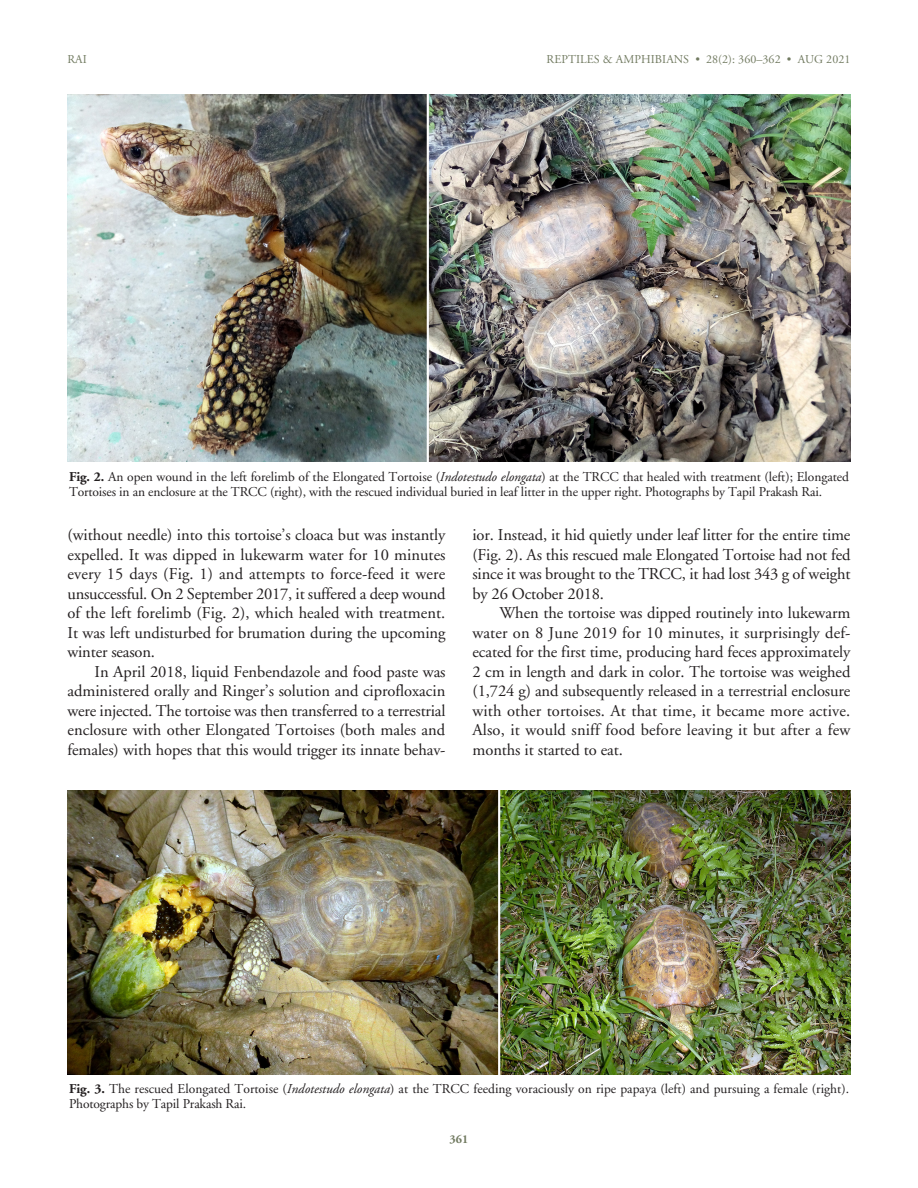
<style>
.page{position:relative;width:918px;height:1188px;background:#fff}
.page>*{position:absolute;margin:0;border:0;box-sizing:border-box;transform-origin:0 0}
.TEXT{font:16.5px/19.5px "Adobe Garamond";letter-spacing:-.005em;color:#231f20;text-align:justify}
.Figure_Caption{font:13.5px/15px "Adobe Garamond";letter-spacing:-.005em;color:#231f20}
.Running_Head_RIGHT{font:12px "Adobe Garamond";letter-spacing:.005em;color:#717a60}
.Running_Head_LEFT{font:700 12px "Adobe Garamond";color:#717a60}
.Running_Head_LEFT-2{font:12px "Adobe Garamond";color:#717a60}
.s1{font-weight:700}
.s2{font-style:italic}
</style>
<div class="page">
<img style="left:68px;top:94px;width:782px;height:368px">
<img style="left:68px;top:791px;width:782px;height:284px">
<p class="Running_Head_LEFT-2" style="left:68px;top:53px;width:21px">RAI</p>
<p class="Running_Head_RIGHT" style="left:547px;top:53px;width:305px">REPTILES &amp; AMPHIBIANS • 28(2): 360–362 • AUG 2021</p>
<p class="Figure_Caption" style="left:69px;top:470px;width:781px"><span class="s1">Fig. 2.</span> An open wound in the left forelimb of the Elongated Tortoise (<span class="s2">Indotestudo elongata</span>) at the TRCC that healed with treatment (left); Elongated<br>Tortoises in an enclosure at the TRCC (right), with the rescued individual buried in leaf litter in the upper right. Photographs by Tapil Prakash Rai.</p>
<p class="TEXT" style="left:68px;top:526px;width:380px">(without needle) into this tortoise’s cloaca but was instantly expelled. It was dipped in lukewarm water for 10 minutes every 15 days (Fig. 1) and attempts to force-feed it were unsuccessful. On 2 September 2017, it suffered a deep wound of the left forelimb (Fig. 2), which healed with treatment.<br>It was left undisturbed for brumation during the upcoming winter season.</p>
<p class="TEXT" style="left:68px;top:662px;width:380px;text-indent:27px">In April 2018, liquid Fenbendazole and food paste was administered orally and Ringer’s solution and ciprofloxacin were injected. The tortoise was then transferred to a terrestrial enclosure with other Elongated Tortoises (both males and females) with hopes that this would trigger its innate behav-</p>
<p class="TEXT" style="left:472px;top:526px;width:380px">ior. Instead, it hid quietly under leaf litter for the entire time (Fig. 2). As this rescued male Elongated Tortoise had not fed since it was brought to the TRCC, it had lost 343 g of weight by 26 October 2018.</p>
<p class="TEXT" style="left:472px;top:604px;width:380px;text-indent:27px">When the tortoise was dipped routinely into lukewarm water on 8 June 2019 for 10 minutes, it surprisingly def&shy;ecated for the first time, producing hard feces approximately 2 cm in length and dark in color. The tortoise was weighed (1,724 g) and subsequently released in a terrestrial enclosure with other tortoises. At that time, it became more active.<br>Also, it would sniff food before leaving it but after a few months it started to eat.</p>
<p class="Figure_Caption" style="left:69px;top:1081px;width:782px"><span class="s1">Fig. 3.</span> The rescued Elongated Tortoise (<span class="s2">Indotestudo elongata</span>) at the TRCC feeding voraciously on ripe papaya (left) and pursuing a female (right).<br>Photographs by Tapil Prakash Rai.</p>
<p class="Running_Head_LEFT" style="left:450px;top:1132px;width:20px">361</p>
</div>
